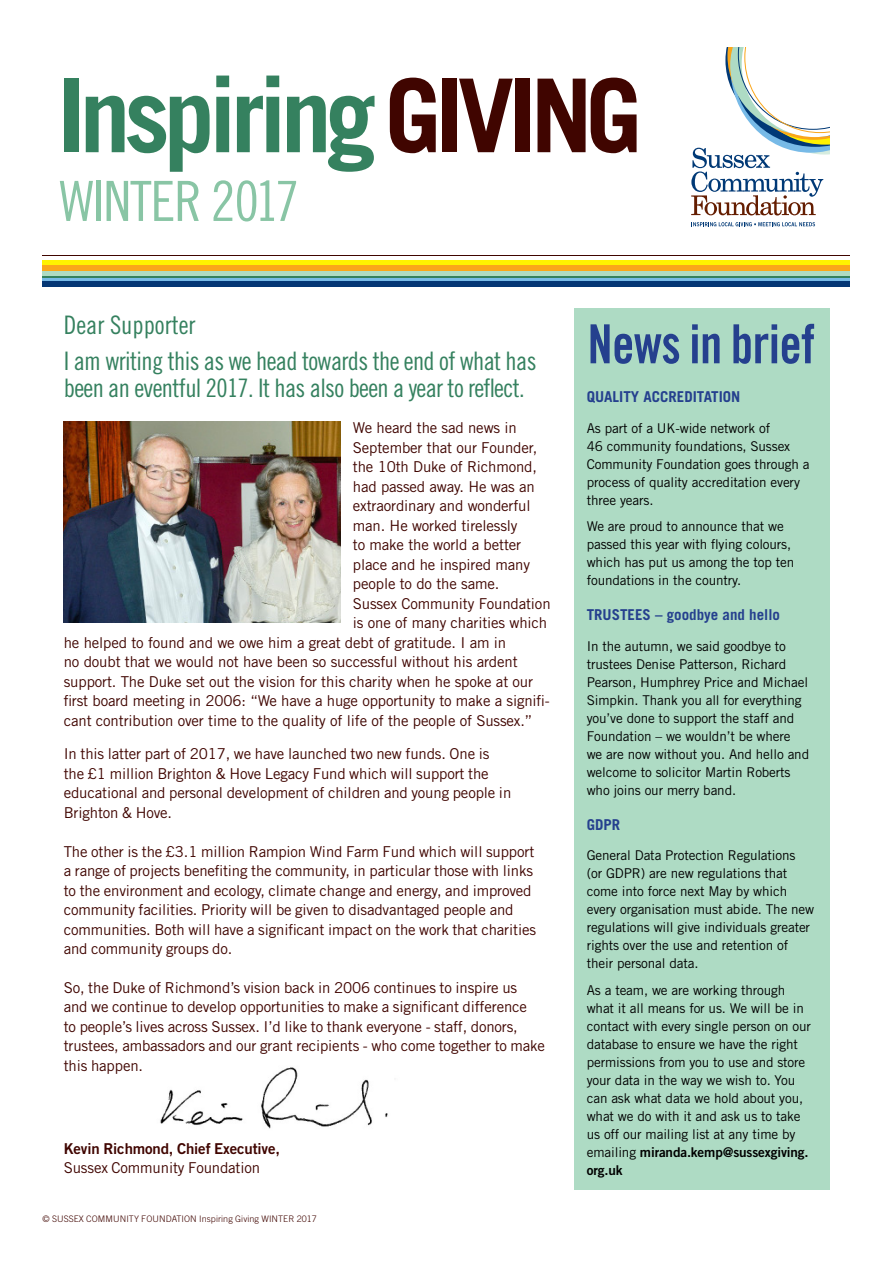
<style>
.page{position:relative;width:893px;height:1263px;background:#fff}
.page>*{position:absolute;margin:0;border:0;box-sizing:border-box;transform-origin:0 0}
.t1{font:700 102px "Trade Gothic LT Std";letter-spacing:-.06em;color:#35815f}
.t2{font:55.5px "Trade Gothic LT Std Cn 18";letter-spacing:-.02em;color:#89c5a5}
.t3{font:54px "Trade Gothic LT Std Bd Cn 20";letter-spacing:-.01em;color:#25408e;scale:.93 1}
.t4{font:25.5px/35.5px "Trade Gothic LT Std Cn 18";letter-spacing:-.025em;color:#35815f}
.t5{font:15px/19.5px "Trade Gothic LT Std";letter-spacing:-.01em;color:#400500}
.t6{font:700 15px "Trade Gothic LT Std";color:#25408e}
.t7{font:15px "Trade Gothic LT Std Bd 2";letter-spacing:-.01em;color:#400500}
.t8{font:13.5px/18px "Trade Gothic LT Std";letter-spacing:-.01em;color:#000}
.t9{font:13.5px/18px "Trade Gothic LT Std Bd 2";letter-spacing:-.01em;color:#000}
.t10{font:300 9px "Trade Gothic LT Std";letter-spacing:.01em;color:#400500}
.s1{color:#400500}
.s2{font-family:"Trade Gothic LT Std"}
</style>
<div class="page">
<img style="left:160px;top:1067px;width:228px;height:62px">
<img style="left:64px;top:421px;width:276px;height:202px">
<div style="left:574px;top:308px;width:255px;height:882px;background:#aedbc4"></div>
<svg style="left:691px;top:222px;width:124px;height:4px"></svg>
<svg style="left:691px;top:47px;width:138px;height:169px"></svg>
<div style="left:42px;top:260px;width:808px;height:6px;background:#fff200"></div>
<div style="left:42px;top:266px;width:808px;height:5px;background:#faa61a"></div>
<div style="left:42px;top:271px;width:808px;height:5px;background:#aedbc4"></div>
<hr style="left:42px;top:276px;width:808px;height:3px;background:#35815f">
<hr style="left:42px;top:279px;width:808px;height:2px;background:#77bae7">
<div style="left:42px;top:281px;width:808px;height:6px;background:#053775"></div>
<hr style="left:42px;top:255px;width:808px;height:1px;background:#400500">
<h1 class="t1" style="left:57px;top:76px;width:586px">Inspiring <span class="s1">GIVING</span></h1>
<h2 class="t2" style="left:59px;top:180px;width:241px">WINTER 2017</h2>
<h3 class="t4" style="left:64px;top:309px;width:474px">Dear Supporter<br>I am writing this as we head towards the end of what has</h3>
<h3 class="t4" style="left:64px;top:372px;width:462px">been an eventful 2017. It has also been a year to reflect.</h3>
<p class="t5" style="left:353px;top:419px;width:165px">We heard the sad news in</p>
<p class="t5" style="left:353px;top:439px;width:186px">September that our Founder,</p>
<p class="t5" style="left:353px;top:458px;width:186px">the 10th Duke of Richmond,</p>
<p class="t5" style="left:353px;top:478px;width:183px">had passed away. He was an</p>
<p class="t5" style="left:353px;top:497px;width:179px">extraordinary and wonderful</p>
<p class="t5" style="left:353px;top:517px;width:166px">man. He worked tirelessly</p>
<p class="t5" style="left:353px;top:536px;width:170px">to make the world a better</p>
<p class="t5" style="left:353px;top:556px;width:178px">place and he inspired many</p>
<p class="t5" style="left:353px;top:575px;width:148px">people to do the same.</p>
<p class="t5" style="left:353px;top:595px;width:199px">Sussex Community Foundation</p>
<p class="t5" style="left:353px;top:614px;width:196px">is one of many charities which</p>
<p class="t5" style="left:64px;top:634px;width:444px">he helped to found and we owe him a great debt of gratitude. I am in</p>
<p class="t5" style="left:64px;top:653px;width:455px">no doubt that we would not have been so successful without his ardent</p>
<p class="t5" style="left:64px;top:673px;width:471px">support. The Duke set out the vision for this charity when he spoke at our</p>
<p class="t5" style="left:64px;top:692px;width:487px">first board meeting in 2006: “We have a huge opportunity to make a signifi-</p>
<p class="t5" style="left:64px;top:712px;width:470px">cant contribution over time to the quality of life of the people of Sussex.”</p>
<p class="t5" style="left:64px;top:745px;width:449px">In this latter part of 2017, we have launched two new funds. One is the £1 million Brighton &amp; Hove Legacy Fund which will support the educational and personal development of children and young people in Brighton &amp; Hove.</p>
<p class="t5" style="left:64px;top:843px;width:474px">The other is the £3.1 million Rampion Wind Farm Fund which will support a range of projects benefiting the community, in particular those with links to the environment and ecology, climate change and energy, and improved community facilities. Priority will be given to disadvantaged people and communities. Both will have a significant impact on the work that charities and community groups do.</p>
<p class="t5" style="left:64px;top:979px;width:483px">So, the Duke of Richmond’s vision back in 2006 continues to inspire us<br>and we continue to develop opportunities to make a significant difference<br>to people’s lives across Sussex. I’d like to thank everyone - staff, donors, trustees, ambassadors and our grant recipients - who come together to make this happen.</p>
<p class="t7" style="left:64px;top:1143px;width:218px">Kevin Richmond, Chief Executive,</p>
<p class="t5" style="left:64px;top:1159px;width:198px">Sussex Community Foundation</p>
<p class="t10" style="left:42px;top:1216px;width:276px">© SUSSEX COMMUNITY FOUNDATION Inspiring Giving WINTER 2017</p>
<h3 class="t3" style="left:587px;top:313px;width:246px">News in brief</h3>
<p class="t6" style="left:586px;top:391px;width:155px">QUALITY ACCREDITATION</p>
<p class="t8" style="left:586px;top:420px;width:224px">As part of a UK-wide network of<br>46 community foundations, Sussex<br>Community Foundation goes through a process of quality accreditation every three years.</p>
<p class="t8" style="left:586px;top:518px;width:209px">We are proud to announce that we passed this year with flying colours, which has put us among the top ten foundations in the country.</p>
<p class="t6" style="left:586px;top:609px;width:195px">TRUSTEES – goodbye and hello</p>
<p class="t8" style="left:586px;top:638px;width:224px">In the autumn, we said goodbye to trustees Denise Patterson, Richard Pearson, Humphrey Price and Michael Simpkin. Thank you all for everything you’ve done to support the staff and Foundation – we wouldn’t be where we are now without you. And hello and welcome to solicitor Martin Roberts who joins our merry band.</p>
<p class="t6" style="left:586px;top:818px;width:35px">GDPR</p>
<p class="t8" style="left:586px;top:848px;width:229px">General Data Protection Regulations (or GDPR) are new regulations that come into force next May by which every organisation must abide. The new regulations will give individuals greater rights over the use and retention of their personal data.</p>
<p class="t8" style="left:586px;top:982px;width:226px">As a team, we are working through what it all means for us. We will be in contact with every single person on our database to ensure we have the right permissions from you to use and store your data in the way we wish to. You can ask what data we hold about you, what we do with it and ask us to take us off our mailing list at any time by</p>
<p class="t9" style="left:586px;top:1144px;width:223px"><span class="s2">emailing</span> miranda.kemp@sussexgiving. org.uk</p>
</div>
